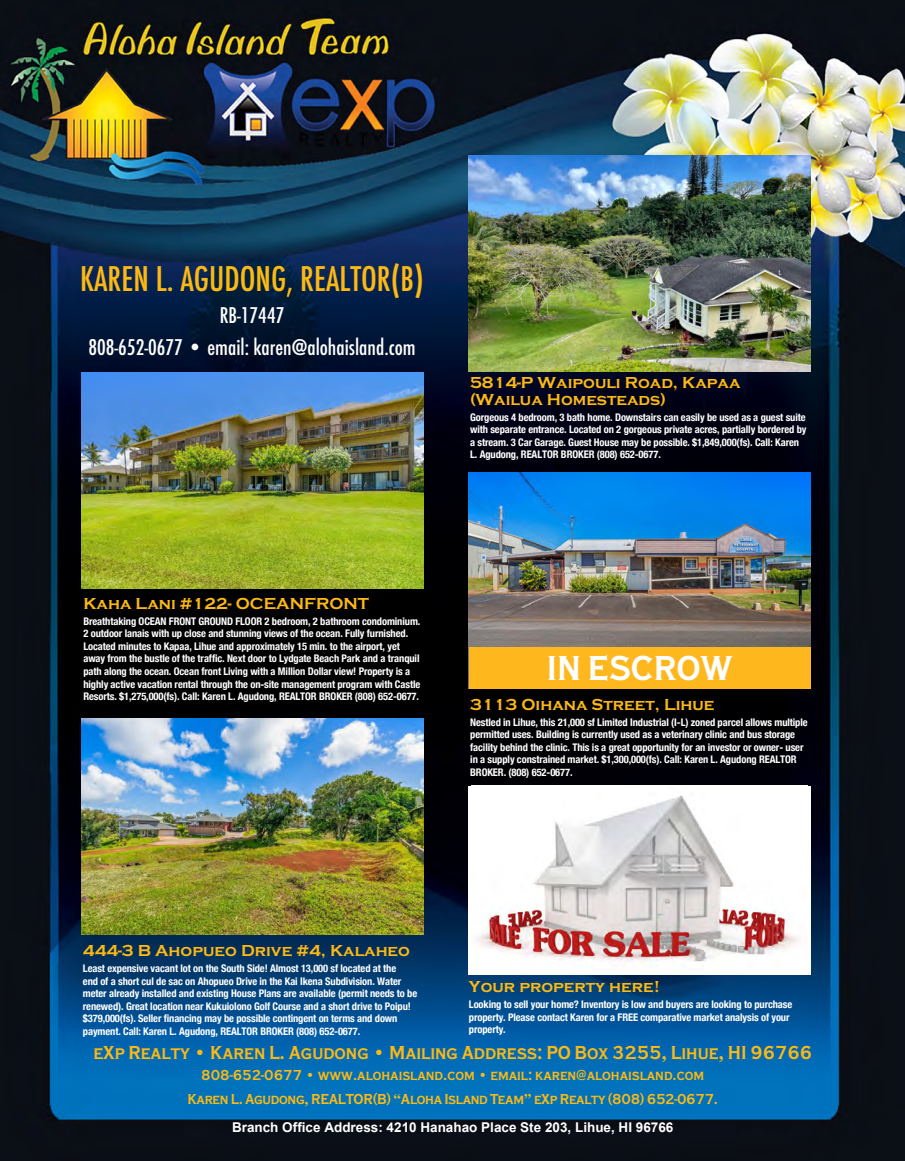
<style>
.page{position:relative;width:905px;height:1161px;background:#fff}
.page>*{position:absolute;margin:0;border:0;box-sizing:border-box;transform-origin:0 0}
.t1{font:700 36px "Copperplate Con";color:#fff}
.t2{font:500 condensed 33px "Futura";color:#fdb913}
.t3{font:500 condensed 21px/31.5px "Futura";color:#fff;text-align:center}
.t4{font:700 19.5px "Copperplate Con";color:#fdb913}
.t5{font:700 16.5px/16.5px "Copperplate";color:#fdb913}
.t6{font:700 15px/24px "Copperplate Con";letter-spacing:-.02em;color:#fdb913;text-align:center}
.t7{font:700 13.5px "Arial";color:#fff}
.t8{font:700 condensed 10.5px/12.6px "Helvetica Neue";letter-spacing:-.01em;color:#fff}
</style>
<div class="page">
<img style="left:0;top:0;width:904px;height:1161px">
<img style="left:469px;top:473px;width:341px;height:174px">
<img style="left:82px;top:718px;width:341px;height:216px">
<img style="left:469px;top:155px;width:341px;height:216px">
<img style="left:82px;top:372px;width:341px;height:216px">
<div style="left:469px;top:647px;width:341px;height:42px;background:#ffb71e"></div>
<img style="left:471px;top:786px;width:336px;height:189px">
<h2 class="t2" style="left:80px;top:258px;width:345px">KAREN L. AGUDONG, REALTOR(B)</h2>
<h3 class="t3" style="left:88px;top:300px;width:329px">RB-17447<br>808-652-0677 • email: karen@alohaisland.com</h3>
<h3 class="t5" style="left:470px;top:375px;width:272px">5814-P Waipouli Road, Kapaa (Wailua Homesteads)</h3>
<p class="t8" style="left:470px;top:410px;width:338px">Gorgeous 4 bedroom, 3 bath home. Downstairs can easily be used as a guest suite with separate entrance. Located on 2 gorgeous private acres, partially bordered by a stream. 3 Car Garage. Guest House may be possible. $1,849,000(fs). Call: Karen L. Agudong, REALTOR BROKER (808) 652-0677.</p>
<h3 class="t5" style="left:83px;top:595px;width:287px">Kaha Lani #122- OCEANFRONT</h3>
<p class="t8" style="left:83px;top:614px;width:338px">Breathtaking OCEAN FRONT GROUND FLOOR 2 bedroom, 2 bathroom condominium.<br>2 outdoor lanais with up close and stunning views of the ocean. Fully furnished.<br>Located minutes to Kapaa, Lihue and approximately 15 min. to the airport, yet away from the bustle of the traffic. Next door to Lydgate Beach Park and a tranquil path along the ocean. Ocean front Living with a Million Dollar view! Property is a highly active vacation rental through the on-site management program with Castle Resorts. $1,275,000(fs). Call: Karen L. Agudong, REALTOR BROKER (808) 652-0677.</p>
<h1 class="t1" style="left:547px;top:648px;width:187px">IN ESCROW</h1>
<h3 class="t5" style="left:470px;top:696px;width:246px">3113 Oihana Street, Lihue</h3>
<p class="t8" style="left:470px;top:715px;width:339px">Nestled in Lihue, this 21,000 sf Limited Industrial (I-L) zoned parcel allows multiple permitted uses. Building is currently used as a veterinary clinic and bus storage facility behind the clinic. This is a great opportunity for an investor or owner- user in a supply constrained market. $1,300,000(fs). Call: Karen L. Agudong REALTOR BROKER. (808) 652-0677.</p>
<h3 class="t5" style="left:83px;top:943px;width:328px">444-3 B Ahopueo Drive #4, Kalaheo</h3>
<p class="t8" style="left:83px;top:961px;width:336px">Least expensive vacant lot on the South Side! Almost 13,000 sf located at the<br>end of a short cul de sac on Ahopueo Drive in the Kai Ikena Subdivision. Water meter already installed and existing House Plans are available (permit needs to be renewed). Great location near Kukuiolono Golf Course and a short drive to Poipu! $379,000(fs). Seller financing may be possible contingent on terms and down payment. Call: Karen L. Agudong, REALTOR BROKER (808) 652-0677.</p>
<h3 class="t5" style="left:469px;top:979px;width:192px">Your property here!</h3>
<p class="t8" style="left:469px;top:997px;width:325px">Looking to sell your home? Inventory is low and buyers are looking to purchase property. Please contact Karen for a FREE comparative market analysis of your property.</p>
<h3 class="t4" style="left:93px;top:1042px;width:720px">eXp Realty • Karen L. Agudong • Mailing Address: PO Box 3255, Lihue, HI 96766</h3>
<h3 class="t6" style="left:187px;top:1063px;width:532px">808-652-0677 • www.alohaisland.com • email: karen@alohaisland.com<br>Karen L. Agudong, REALTOR(B) “Aloha Island Team” eXp Realty (808) 652-0677.</h3>
<p class="t7" style="left:232px;top:1119px;width:443px">Branch Office Address: 4210 Hanahao Place Ste 203, Lihue, HI 96766</p>
</div>
